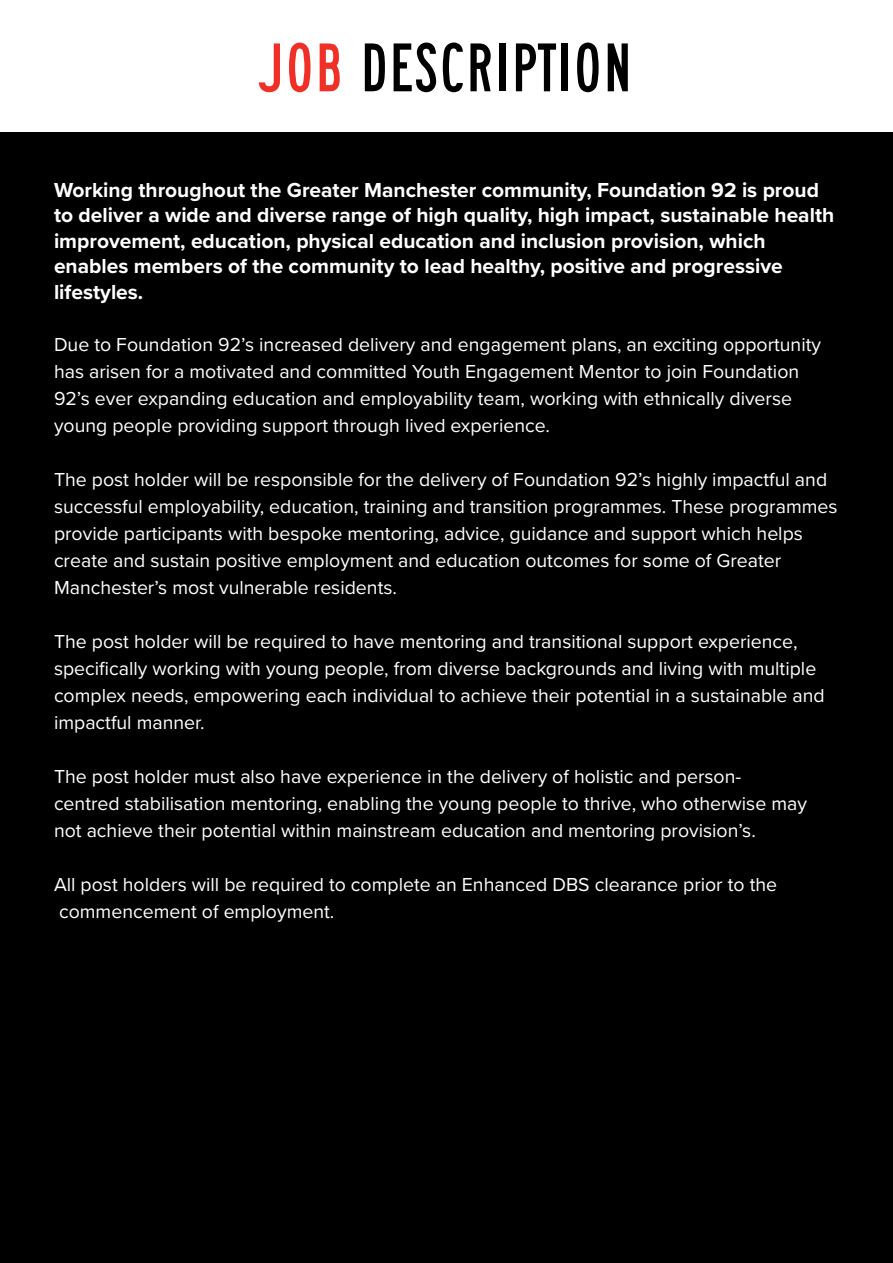
<style>
.page{position:relative;width:893px;height:1263px;background:#fff}
.page>*{position:absolute;margin:0;border:0;box-sizing:border-box;transform-origin:0 0}
.t1{font:71.7px "Saa Series BDOT";color:#000}
.t2{font:700 21px/25.5px "Proxima Nova";color:#fff}
.t3{font:19.5px/27px "Proxima Nova";color:#fff}
.s1{color:#f03026}
</style>
<div class="page">
<div style="left:0;top:132px;width:893px;height:1131px;background:#000"></div>
<p class="t1" style="left:260px;top:29px;width:375px"><span class="s1">JOB</span> DESCRIPTION</p>
<p class="t2" style="left:54px;top:177px;width:782px">Working throughout the Greater Manchester community, Foundation 92 is proud to deliver a wide and diverse range of high quality, high impact, sustainable health</p>
<p class="t2" style="left:54px;top:228px;width:713px">improvement, education, physical education and inclusion provision, which</p>
<p class="t2" style="left:54px;top:253px;width:730px">enables members of the community to lead healthy, positive and progressive</p>
<p class="t2" style="left:54px;top:279px;width:91px">lifestyles.</p>
<p class="t3" style="left:54px;top:330px;width:768px">Due to Foundation 92’s increased delivery and engagement plans, an exciting opportunity has arisen for a motivated and committed Youth Engagement Mentor to join Foundation 92’s ever expanding education and employability team, working with ethnically diverse young people providing support through lived experience.</p>
<p class="t3" style="left:54px;top:465px;width:785px">The post holder will be responsible for the delivery of Foundation 92’s highly impactful and successful employability, education, training and transition programmes. These programmes provide participants with bespoke mentoring, advice, guidance and support which helps create and sustain positive employment and education outcomes for some of Greater</p>
<p class="t3" style="left:54px;top:573px;width:344px">Manchester’s most vulnerable residents.</p>
<p class="t3" style="left:54px;top:627px;width:772px">The post holder will be required to have mentoring and transitional support experience, specifically working with young people, from diverse backgrounds and living with multiple complex needs, empowering each individual to achieve their potential in a sustainable and impactful manner.</p>
<p class="t3" style="left:54px;top:762px;width:689px">The post holder must also have experience in the delivery of holistic and person-</p>
<p class="t3" style="left:54px;top:789px;width:754px">centred stabilisation mentoring, enabling the young people to thrive, who otherwise may not achieve their potential within mainstream education and mentoring provision’s.</p>
<p class="t3" style="left:54px;top:870px;width:725px">All post holders will be required to complete an Enhanced DBS clearance prior to the</p>
<p class="t3" style="left:59px;top:897px;width:277px">commencement of employment.</p>
</div>
